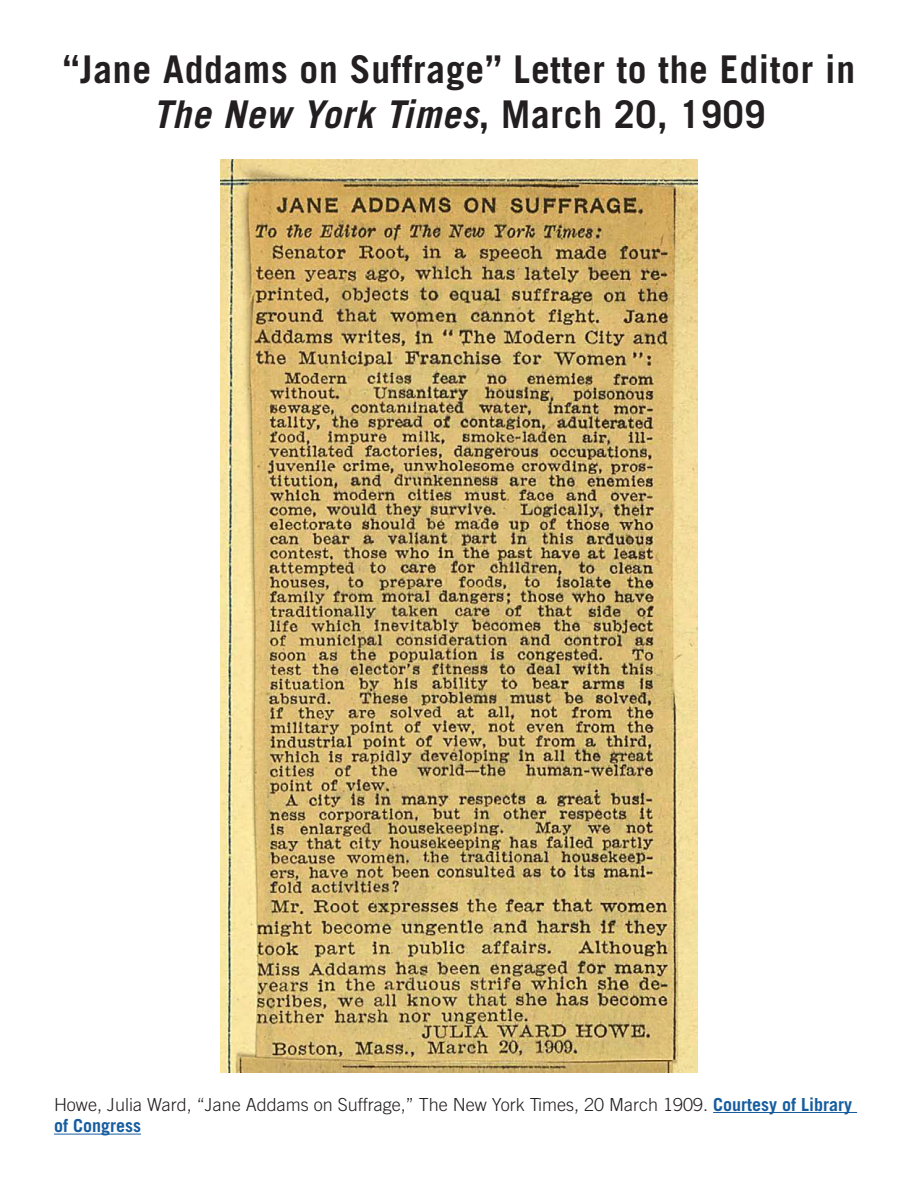
<style>
.page{position:relative;width:918px;height:1188px;background:#fff}
.page>*{position:absolute;margin:0;border:0;box-sizing:border-box;transform-origin:0 0}
.t1{font:700 38.25px "Trade Gothic LT Std";letter-spacing:.02em;color:#231f20}
.t2{font:italic 700 38.25px "Trade Gothic LT Std";letter-spacing:.02em;color:#231f20}
.t3{font:300 18px/21.6px "Trade Gothic LT Std";color:#231f20}
.s1{font-style:normal}
.s2{font-weight:700;color:#175d9e}
</style>
<div class="page">
<hr style="left:54px;top:1134px;width:87px;height:1px;background:#175d9e">
<hr style="left:713px;top:1112px;width:144px;height:1px;background:#175d9e">
<img style="left:221px;top:159px;width:476px;height:914px">
<p class="t1" style="left:63px;top:45px;width:794px">“Jane Addams on Suffrage” Letter to the Editor in</p>
<p class="t2" style="left:153px;top:90px;width:614px">The New York Times<span class="s1">, March 20, 1909</span></p>
<p class="t3" style="left:54px;top:1093px;width:800px">Howe, Julia Ward, “Jane Addams on Suffrage,” The New York Times, 20 March 1909. <span class="s2">Courtesy of Library of Congress</span></p>
</div>
